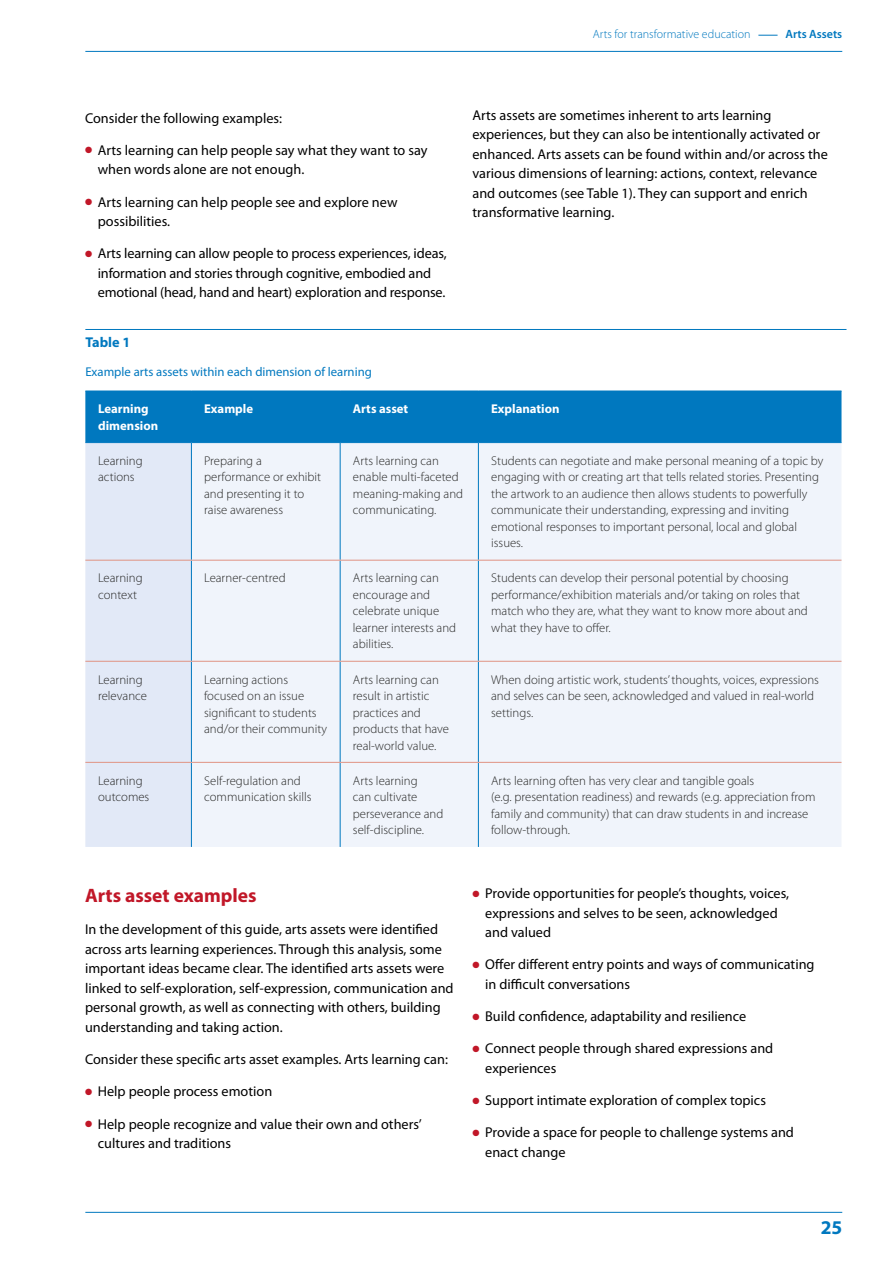
<style>
.page{position:relative;width:893px;height:1263px;background:#fff}
.page>*{position:absolute;margin:0;border:0;box-sizing:border-box;transform-origin:0 0}
.t1{font:700 19.5px "Myriad Pro";color:#c11728}
.t2{font:700 19.5px "Myriad Pro";color:#0078bf}
.t3{font:14.25px/19.5px "Myriad Pro";color:#000}
.t4{font:700 14.25px "Myriad Pro";color:#0078bf}
.t5{font:300 12.75px/16.5px "Myriad Pro";color:#282827}
.t6{font:12.75px "Myriad Pro";color:#0078bf}
.t7{font:700 12.75px/16.5px "Myriad Pro";color:#fff}
.t8{font:300 12px "Myriad Pro";color:#0078bf}
.t9{font:600 12px "Myriad Pro";color:#0078bf}
.s1{color:#c11728}
</style>
<div class="page">
<hr style="left:85px;top:1212px;width:757px;height:1px;background:#0078bf">
<hr style="left:85px;top:51px;width:757px;height:1px;background:#0078bf">
<svg style="left:758px;top:35px;width:20px;height:1px"></svg>
<hr style="left:85px;top:329px;width:761px;height:1px;background:#0078bf">
<svg style="left:85px;top:392px;width:756px;height:455px;background:#78b4dc"></svg>
<div style="left:192px;top:443px;width:649px;height:404px;background:#f0f4fb"></div>
<hr style="left:191px;top:443px;width:1px;height:117px;background:#0078bf">
<hr style="left:340px;top:443px;width:1px;height:117px;background:#0078bf">
<hr style="left:478px;top:443px;width:1px;height:117px;background:#0078bf">
<hr style="left:191px;top:560px;width:1px;height:101px;background:#0078bf">
<hr style="left:340px;top:560px;width:1px;height:101px;background:#0078bf">
<hr style="left:478px;top:560px;width:1px;height:101px;background:#0078bf">
<hr style="left:191px;top:662px;width:1px;height:100px;background:#0078bf">
<hr style="left:340px;top:662px;width:1px;height:100px;background:#0078bf">
<hr style="left:478px;top:662px;width:1px;height:100px;background:#0078bf">
<hr style="left:191px;top:763px;width:1px;height:84px;background:#0078bf">
<hr style="left:340px;top:763px;width:1px;height:84px;background:#0078bf">
<hr style="left:478px;top:763px;width:1px;height:84px;background:#0078bf">
<hr style="left:191px;top:391px;width:1px;height:51px;background:#0078bf">
<hr style="left:339px;top:391px;width:2px;height:51px;background:#0078bf">
<hr style="left:478px;top:391px;width:1px;height:51px;background:#0078bf">
<hr style="left:85px;top:442px;width:106px;height:1px;background:#0078bf">
<hr style="left:191px;top:442px;width:149px;height:1px;background:#0078bf">
<hr style="left:340px;top:442px;width:138px;height:1px;background:#0078bf">
<hr style="left:478px;top:442px;width:363px;height:1px;background:#0078bf">
<hr style="left:85px;top:391px;width:106px;height:1px;background:#0078bf">
<hr style="left:191px;top:391px;width:149px;height:1px;background:#0078bf">
<hr style="left:340px;top:391px;width:138px;height:1px;background:#0078bf">
<hr style="left:478px;top:391px;width:363px;height:1px;background:#0078bf">
<hr style="left:85px;top:560px;width:106px;height:1px;background:#e09383">
<hr style="left:191px;top:560px;width:149px;height:1px;background:#e09383">
<hr style="left:340px;top:560px;width:138px;height:1px;background:#e09383">
<hr style="left:478px;top:560px;width:363px;height:1px;background:#e09383">
<hr style="left:85px;top:661px;width:106px;height:1px;background:#e09383">
<hr style="left:191px;top:661px;width:149px;height:1px;background:#e09383">
<hr style="left:340px;top:661px;width:138px;height:1px;background:#e09383">
<hr style="left:478px;top:661px;width:363px;height:1px;background:#e09383">
<hr style="left:85px;top:762px;width:106px;height:1px;background:#e09383">
<hr style="left:191px;top:762px;width:149px;height:1px;background:#e09383">
<hr style="left:340px;top:762px;width:138px;height:1px;background:#e09383">
<hr style="left:478px;top:762px;width:363px;height:1px;background:#e09383">
<p class="t8" style="left:593px;top:28px;width:159px">Arts for transformative education</p>
<p class="t9" style="left:785px;top:27px;width:58px">Arts Assets</p>
<p class="t3" style="left:85px;top:108px;width:199px">Consider the following examples:</p>
<p class="t3" style="left:98px;top:140px;width:331px;text-indent:-13px"><span class="s1">●</span> Arts learning can help people say what they want to say when words alone are not enough.</p>
<p class="t3" style="left:98px;top:192px;width:301px;text-indent:-13px"><span class="s1">●</span> Arts learning can help people see and explore new possibilities.</p>
<p class="t3" style="left:98px;top:244px;width:350px;text-indent:-13px"><span class="s1">●</span> Arts learning can allow people to process experiences, ideas, information and stories through cognitive, embodied and emotional (head, hand and heart) exploration and response.</p>
<p class="t3" style="left:472px;top:105px;width:357px">Arts assets are sometimes inherent to arts learning experiences, but they can also be intentionally activated or enhanced. Arts assets can be found within and/or across the various dimensions of learning: actions, context, relevance and outcomes (see Table 1). They can support and enrich transformative learning.</p>
<p class="t4" style="left:85px;top:333px;width:47px">Table 1</p>
<p class="t6" style="left:85px;top:364px;width:288px">Example arts assets within each dimension of learning</p>
<p class="t7" style="left:98px;top:400px;width:62px">Learning dimension</p>
<p class="t7" style="left:204px;top:400px;width:50px">Example</p>
<p class="t7" style="left:353px;top:400px;width:57px">Arts asset</p>
<p class="t7" style="left:491px;top:400px;width:70px">Explanation</p>
<p class="t5" style="left:98px;top:453px;width:46px">Learning actions</p>
<p class="t5" style="left:204px;top:453px;width:119px">Preparing a performance or exhibit and presenting it to raise awareness</p>
<p class="t5" style="left:353px;top:453px;width:112px">Arts learning can enable multi-faceted meaning-making and communicating.</p>
<p class="t5" style="left:491px;top:453px;width:334px">Students can negotiate and make personal meaning of a topic by engaging with or creating art that tells related stories. Presenting the artwork to an audience then allows students to powerfully communicate their understanding, expressing and inviting emotional responses to important personal, local and global issues.</p>
<p class="t5" style="left:98px;top:570px;width:46px">Learning context</p>
<p class="t5" style="left:204px;top:570px;width:83px">Learner-centred</p>
<p class="t5" style="left:353px;top:570px;width:105px">Arts learning can encourage and celebrate unique learner interests and abilities.</p>
<p class="t5" style="left:491px;top:570px;width:318px">Students can develop their personal potential by choosing performance/exhibition materials and/or taking on roles that match who they are, what they want to know more about and what they have to offer.</p>
<p class="t5" style="left:98px;top:671px;width:50px">Learning relevance</p>
<p class="t5" style="left:204px;top:671px;width:124px">Learning actions focused on an issue significant to students and/or their community</p>
<p class="t5" style="left:353px;top:671px;width:98px">Arts learning can result in artistic practices and products that have real-world value.</p>
<p class="t5" style="left:491px;top:671px;width:329px">When doing artistic work, students’ thoughts, voices, expressions and selves can be seen, acknowledged and valued in real-world settings.</p>
<p class="t5" style="left:98px;top:772px;width:53px">Learning outcomes</p>
<p class="t5" style="left:204px;top:772px;width:109px">Self-regulation and communication skills</p>
<p class="t5" style="left:353px;top:772px;width:92px">Arts learning<br>can cultivate perseverance and self-discipline.</p>
<p class="t5" style="left:491px;top:772px;width:326px">Arts learning often has very clear and tangible goals<br>(e.g. presentation readiness) and rewards (e.g. appreciation from family and community) that can draw students in and increase follow-through.</p>
<h1 class="t1" style="left:85px;top:883px;width:173px">Arts asset examples</h1>
<p class="t3" style="left:85px;top:919px;width:370px">In the development of this guide, arts assets were identified across arts learning experiences. Through this analysis, some important ideas became clear. The identified arts assets were linked to self-exploration, self-expression, communication and personal growth, as well as connecting with others, building understanding and taking action.</p>
<p class="t3" style="left:85px;top:1049px;width:364px">Consider these specific arts asset examples. Arts learning can:</p>
<p class="t3" style="left:85px;top:1081px;width:189px"><span class="s1">●</span> Help people process emotion</p>
<p class="t3" style="left:98px;top:1114px;width:325px;text-indent:-13px"><span class="s1">●</span> Help people recognize and value their own and others’ cultures and traditions</p>
<p class="t3" style="left:485px;top:883px;width:305px;text-indent:-13px"><span class="s1">●</span> Provide opportunities for people’s thoughts, voices, expressions and selves to be seen, acknowledged and valued</p>
<p class="t3" style="left:485px;top:954px;width:331px;text-indent:-13px"><span class="s1">●</span> Offer different entry points and ways of communicating in difficult conversations</p>
<p class="t3" style="left:472px;top:1006px;width:275px"><span class="s1">●</span> Build confidence, adaptability and resilience</p>
<p class="t3" style="left:485px;top:1038px;width:290px;text-indent:-13px"><span class="s1">●</span> Connect people through shared expressions and experiences</p>
<p class="t3" style="left:472px;top:1090px;width:295px"><span class="s1">●</span> Support intimate exploration of complex topics</p>
<p class="t3" style="left:485px;top:1122px;width:310px;text-indent:-13px"><span class="s1">●</span> Provide a space for people to challenge systems and enact change</p>
<h1 class="t2" style="left:821px;top:1215px;width:23px">25</h1>
</div>
